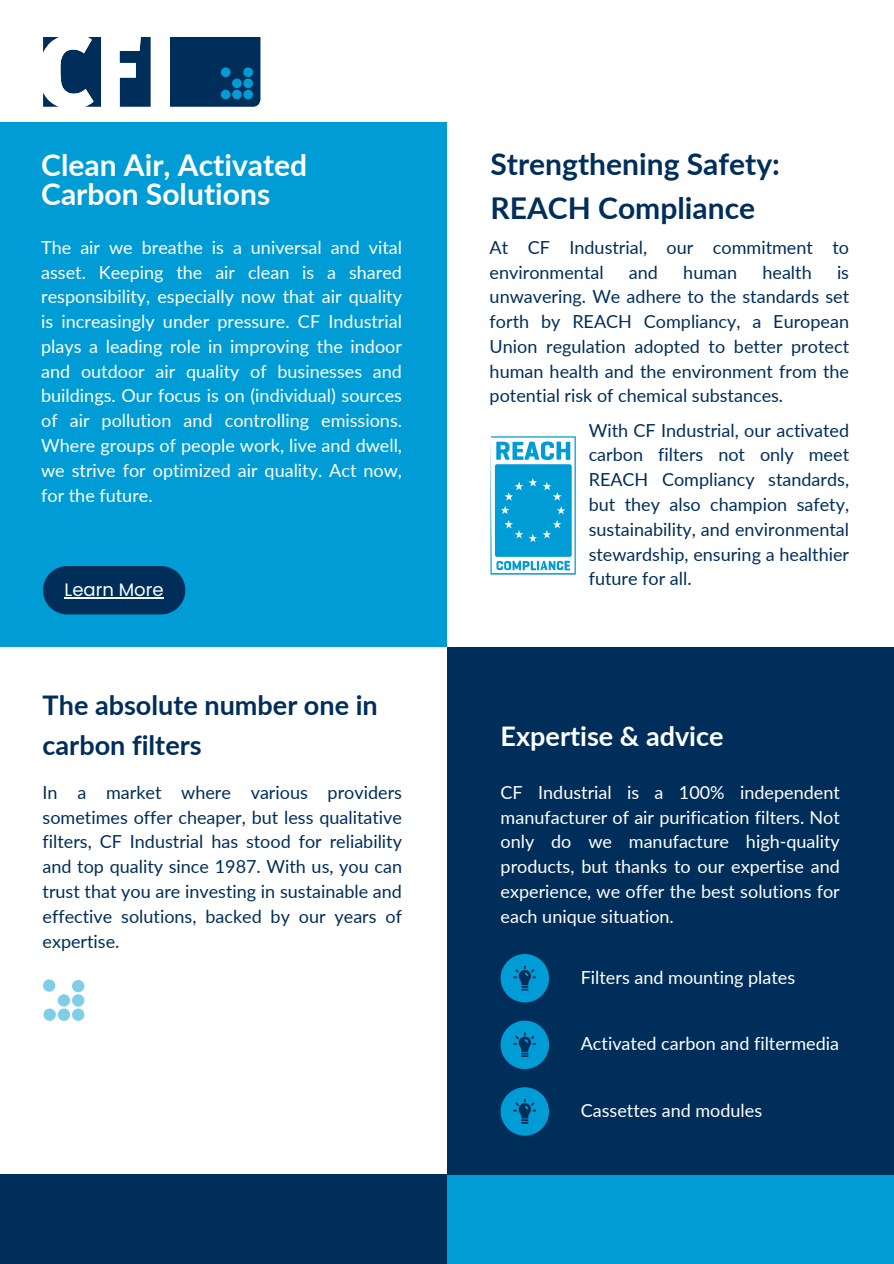
<style>
.page{position:relative;width:894px;height:1264px;background:#fff}
.page>*{position:absolute;margin:0;border:0;box-sizing:border-box;transform-origin:0 0}
.t1{font:700 30px/43.8px "Lato";color:#002e5a}
.t2{font:700 30px/29.2px "Lato";color:#fff}
.t3{font:700 27px/40.5px "Lato";color:#002e5a}
.t4{font:700 27px "Lato";color:#fff}
.t5{font:18px/24.8px "Lato";color:#fff;text-align:justify}
.t6{font:18px/24.8px "Lato";color:#002e5a;text-align:justify}
.t7{font:18px "Poppins";color:#fff}
</style>
<div class="page">
<svg style="left:43px;top:37px;width:108px;height:70px"></svg>
<svg style="left:170px;top:37px;width:90px;height:70px;background:#013764"></svg>
<div style="left:0;top:122px;width:446px;height:525px;background:#009cd5"></div>
<div style="left:446px;top:1174px;width:447px;height:89px;background:#009cd5"></div>
<div style="left:446px;top:647px;width:447px;height:527px;background:#002e5a"></div>
<div style="left:0;top:1174px;width:446px;height:89px;background:#002e5a"></div>
<div style="left:500px;top:954px;width:49px;height:48px;background:#009cd5;border-radius:50%"></div>
<svg style="left:513px;top:966px;width:22px;height:24px"></svg>
<div style="left:500px;top:1020px;width:49px;height:49px;background:#009cd5;border-radius:50%"></div>
<svg style="left:513px;top:1032px;width:22px;height:24px"></svg>
<div style="left:500px;top:1087px;width:49px;height:48px;background:#009cd5;border-radius:50%"></div>
<svg style="left:513px;top:1099px;width:22px;height:24px"></svg>
<svg style="left:43px;top:566px;width:142px;height:48px;background:#033865"></svg>
<hr style="left:65px;top:597px;width:99px;height:1px;background:#fff">
<svg style="left:43px;top:1008px;width:13px;height:12px"></svg>
<svg style="left:58px;top:1008px;width:12px;height:12px"></svg>
<div style="left:72px;top:1008px;width:12px;height:12px;background:#80cdea;border-radius:50%"></div>
<div style="left:72px;top:994px;width:12px;height:12px;background:#80cdea;border-radius:50%"></div>
<svg style="left:72px;top:979px;width:12px;height:13px"></svg>
<div style="left:58px;top:994px;width:12px;height:12px;background:#80cdea;border-radius:50%"></div>
<div style="left:43px;top:979px;width:12px;height:12px;background:#80cdea;border-radius:50%"></div>
<svg style="left:490px;top:436px;width:85px;height:138px"></svg>
<h1 class="t2" style="left:41px;top:149px;width:267px">Clean Air, Activated<br>Carbon Solutions</h1>
<p class="t5" style="left:41px;top:234px;width:362px">The air we breathe is a universal and vital asset. Keeping the air clean is a shared responsibility, especially now that air quality is increasingly under pressure. CF Industrial plays a leading role in improving the indoor and outdoor air quality of businesses and buildings. Our focus is on (individual) sources of air pollution and controlling emissions.<br>Where groups of people work, live and dwell, we strive for optimized air quality. Act now, for the future.</p>
<p class="t7" style="left:65px;top:577px;width:101px">Learn More</p>
<h2 class="t3" style="left:43px;top:684px;width:337px">The absolute number one in carbon filters</h2>
<p class="t6" style="left:43px;top:779px;width:361px">In a market where various providers sometimes offer cheaper, but less qualitative filters, CF Industrial has stood for reliability and top quality since 1987. With us, you can trust that you are investing in sustainable and effective solutions, backed by our years of expertise.</p>
<h1 class="t1" style="left:490px;top:141px;width:291px">Strengthening Safety:<br>REACH Compliance</h1>
<p class="t6" style="left:489px;top:234px;width:361px">At CF Industrial, our commitment to environmental</p>
<p class="t6" style="left:628px;top:259px;width:31px">and</p>
<p class="t6" style="left:683px;top:259px;width:55px">human</p>
<p class="t6" style="left:762px;top:259px;width:51px">health</p>
<p class="t6" style="left:489px;top:259px;width:361px;text-indent:347px">is unwavering. We adhere to the standards set forth by REACH Compliancy, a European Union regulation adopted to better protect human health and the environment from the potential risk of chemical substances.</p>
<p class="t6" style="left:588px;top:417px;width:262px">With CF Industrial, our activated carbon filters not only meet REACH Compliancy standards, but they also champion safety, sustainability, and environmental stewardship, ensuring a healthier future for all.</p>
<h2 class="t4" style="left:500px;top:719px;width:224px">Expertise &amp; advice</h2>
<p class="t5" style="left:500px;top:779px;width:341px">CF Industrial is a 100% independent manufacturer of air purification filters. Not only do we manufacture high-quality products, but thanks to our expertise and experience, we offer the best solutions for each unique situation.</p>
<p class="t5" style="left:580px;top:964px;width:216px">Filters and mounting plates</p>
<p class="t5" style="left:580px;top:1031px;width:260px">Activated carbon and filtermedia</p>
<p class="t5" style="left:580px;top:1097px;width:183px">Cassettes and modules</p>
</div>
